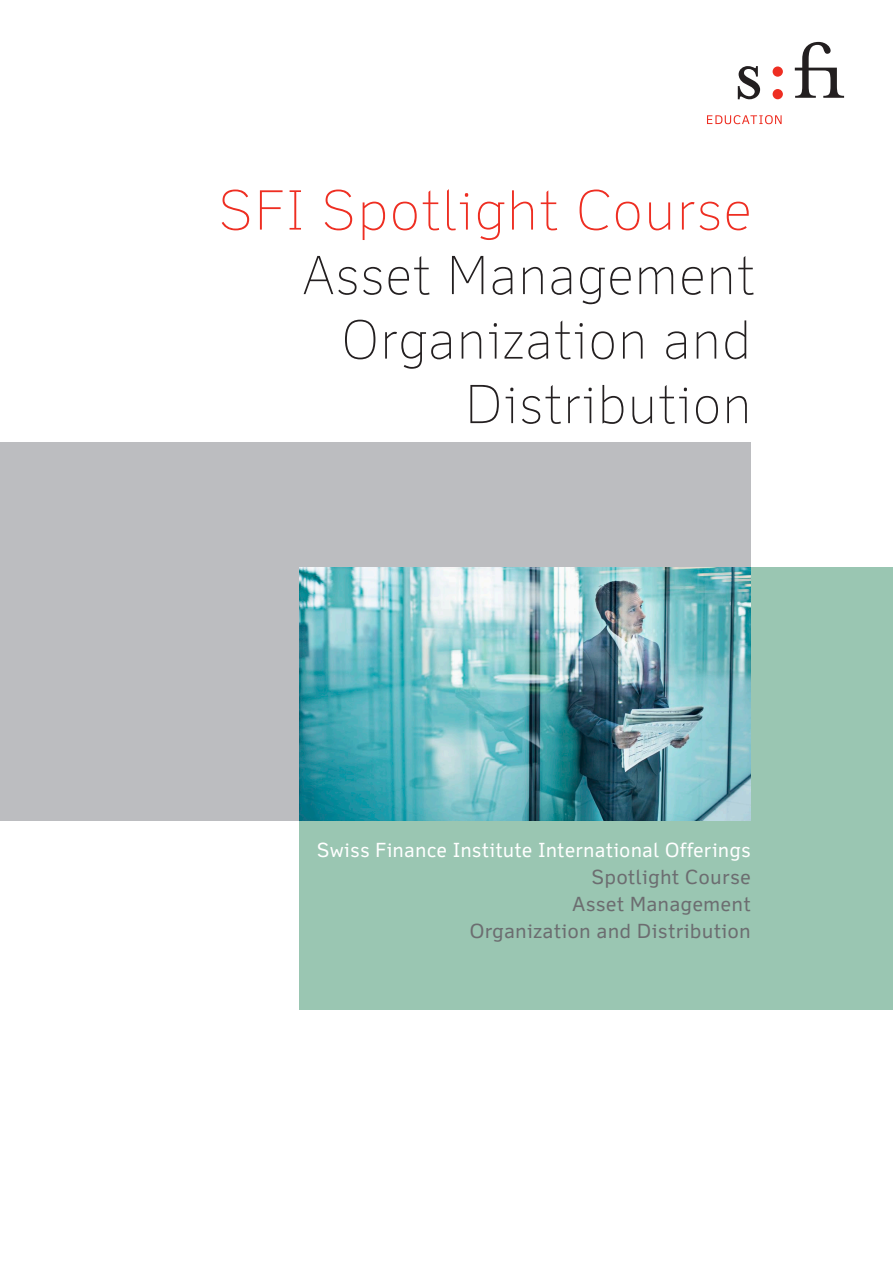
<style>
.page{position:relative;width:893px;height:1263px;background:#fff}
.page>*{position:absolute;margin:0;border:0;box-sizing:border-box;transform-origin:0 0}
.Cover_Title{font:100 54px "Felbridge Pro";letter-spacing:.04em;color:#ee2e22}
.Cover_Title-2{font:100 52.5px/64.5px "Felbridge Pro";letter-spacing:.04em;color:#231f20;text-align:right;scale:.96 1}
.Cover_Subtitle{font:19.5px/27px "Felbridge Pro";letter-spacing:.04em;color:#fff;text-align:right}
.Cover_Subtitle-2{font:19.5px/27px "Felbridge Pro";letter-spacing:.04em;color:#6c6d70;text-align:right}
.s1{color:#6c6d70}
</style>
<div class="page">
<div style="left:0;top:442px;width:750px;height:379px;background:#bcbdc0"></div>
<div style="left:300px;top:567px;width:593px;height:443px;background:#9ac6b2"></div>
<img style="left:300px;top:567px;width:450px;height:254px">
<div style="left:773px;top:66px;width:10px;height:11px;background:#ee2e22;border-radius:50%"></div>
<div style="left:773px;top:89px;width:10px;height:10px;background:#ee2e22;border-radius:50%"></div>
<svg style="left:738px;top:66px;width:22px;height:33px"></svg>
<svg style="left:795px;top:42px;width:49px;height:56px"></svg>
<svg style="left:707px;top:115px;width:75px;height:9px"></svg>
<p class="Cover_Title" style="left:219px;top:178px;width:534px">SFI Spotlight Course</p>
<p class="Cover_Title-2" style="left:303px;top:243px;width:472px">Asset Management<br>Organization and<br>Distribution</p>
<p class="Cover_Subtitle" style="left:317px;top:837px;width:435px">Swiss Finance Institute International Offerings<br><span class="s1">Spotlight Course</span></p>
<p class="Cover_Subtitle-2" style="left:470px;top:891px;width:282px">Asset Management<br>Organization and Distribution</p>
</div>
